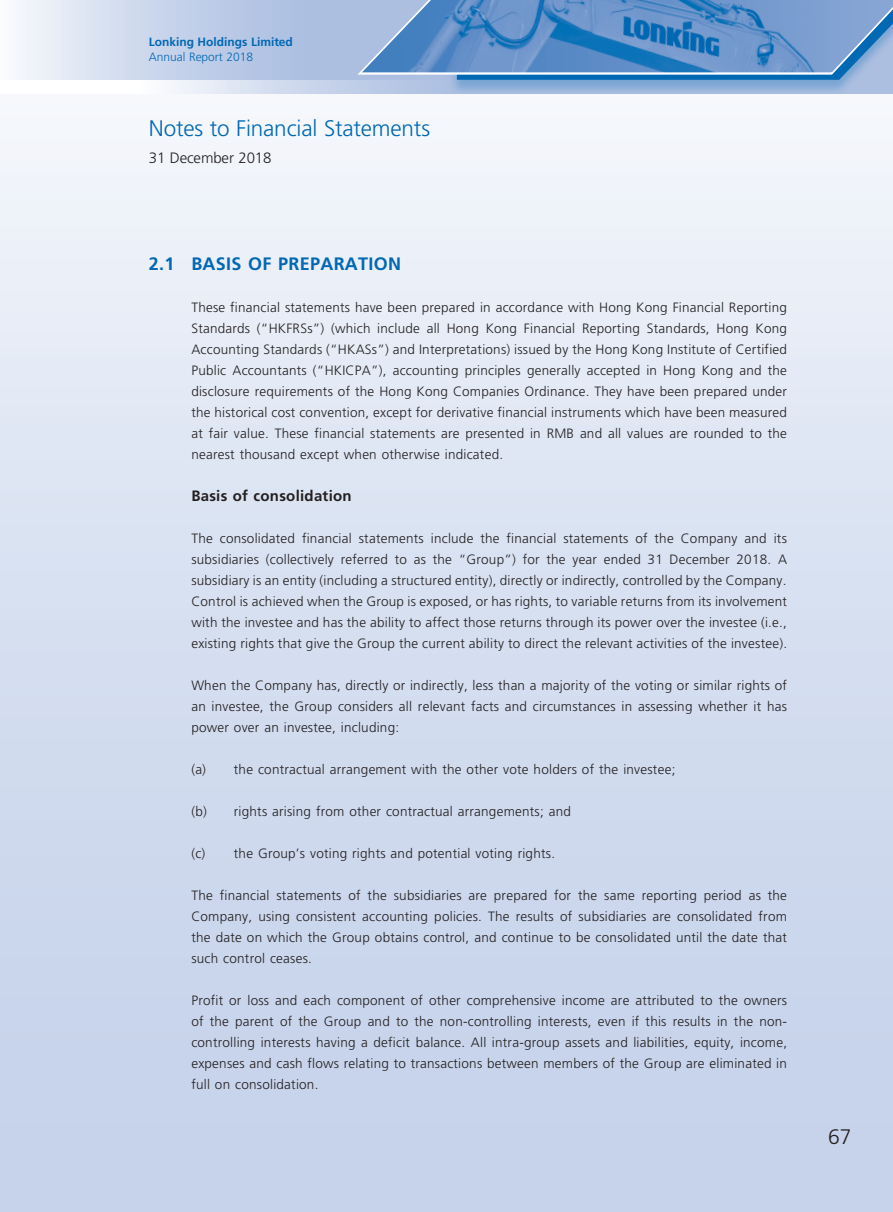
<style>
.page{position:relative;width:893px;height:1212px;background:#fff}
.page>*{position:absolute;margin:0;border:0;box-sizing:border-box;transform-origin:0 0}
.t1{font:300 22.5px "Frutiger LT Std";letter-spacing:-.005em;color:#0168b3}
.t2{font:300 21px "Frutiger LT Std";color:#231f20}
._01_Heading_1{font:700 18px "Frutiger LT Std";letter-spacing:.015em;color:#0168b3}
._02_Heading_2{font:700 15px "Frutiger LT Std";letter-spacing:.015em;color:#231f20}
.t3{font:300 15px "Frutiger LT Std";letter-spacing:-.005em;color:#231f20}
._00_Body_text{font:300 13.5px/21px "Frutiger LT Std";letter-spacing:.015em;color:#231f20;text-align:justify}
.t4{font:700 12px "Frutiger LT Std";color:#0168b3}
.t5{font:300 12px "Frutiger LT Std";color:#0168b3}
</style>
<div class="page">
<div style="left:1px;top:0;width:892px;height:1212px;background:linear-gradient(to bottom,#f5f8fc,#c0cee8)"></div>
<svg style="left:1px;top:80px;width:447px;height:14px"></svg>
<svg style="left:1px;top:0;width:354px;height:80px;background:#c8d5eb"></svg>
<div style="left:448px;top:0;width:445px;height:94px;background:#0168b3;opacity:.3"></div>
<svg style="left:355px;top:0;width:538px;height:80px;background:#6394ca"></svg>
<p class="t4" style="left:149px;top:35px;width:146px">Lonking Holdings Limited</p>
<p class="t5" style="left:149px;top:50px;width:106px">Annual Report 2018</p>
<h1 class="t1" style="left:149px;top:115px;width:283px">Notes to Financial Statements</h1>
<p class="t3" style="left:149px;top:150px;width:124px">31 December 2018</p>
<p class="_01_Heading_1" style="left:149px;top:253px;width:254px">2.1 BASIS OF PREPARATION</p>
<p class="_00_Body_text" style="left:191px;top:297px;width:597px">These financial statements have been prepared in accordance with Hong Kong Financial Reporting Standards (“HKFRSs”) (which include all Hong Kong Financial Reporting Standards, Hong Kong Accounting Standards (“HKASs”) and Interpretations) issued by the Hong Kong Institute of Certified Public Accountants (“HKICPA”), accounting principles generally accepted in Hong Kong and the disclosure requirements of the Hong Kong Companies Ordinance. They have been prepared under the historical cost convention, except for derivative financial instruments which have been measured at fair value. These financial statements are presented in RMB and all values are rounded to the nearest thousand except when otherwise indicated.</p>
<p class="_02_Heading_2" style="left:191px;top:487px;width:162px">Basis of consolidation</p>
<p class="_00_Body_text" style="left:191px;top:528px;width:597px">The consolidated financial statements include the financial statements of the Company and its subsidiaries (collectively referred to as the “Group”) for the year ended 31 December 2018. A subsidiary is an entity (including a structured entity), directly or indirectly, controlled by the Company.<br>Control is achieved when the Group is exposed, or has rights, to variable returns from its involvement with the investee and has the ability to affect those returns through its power over the investee (i.e., existing rights that give the Group the current ability to direct the relevant activities of the investee).</p>
<p class="_00_Body_text" style="left:191px;top:675px;width:597px">When the Company has, directly or indirectly, less than a majority of the voting or similar rights of an investee, the Group considers all relevant facts and circumstances in assessing whether it has power over an investee, including:</p>
<p class="_00_Body_text" style="left:191px;top:759px;width:486px">(a) the contractual arrangement with the other vote holders of the investee;</p>
<p class="_00_Body_text" style="left:191px;top:801px;width:381px">(b) rights arising from other contractual arrangements; and</p>
<p class="_00_Body_text" style="left:191px;top:843px;width:365px">(c) the Group’s voting rights and potential voting rights.</p>
<p class="_00_Body_text" style="left:191px;top:885px;width:597px">The financial statements of the subsidiaries are prepared for the same reporting period as the Company, using consistent accounting policies. The results of subsidiaries are consolidated from the date on which the Group obtains control, and continue to be consolidated until the date that such control ceases.</p>
<p class="_00_Body_text" style="left:191px;top:990px;width:597px">Profit or loss and each component of other comprehensive income are attributed to the owners of the parent of the Group and to the non-controlling interests, even if this results in the non&shy;controlling interests having a deficit balance. All intra-group assets and liabilities, equity, income, expenses and cash flows relating to transactions between members of the Group are eliminated in full on consolidation.</p>
<h2 class="t2" style="left:828px;top:1125px;width:25px">67</h2>
</div>
